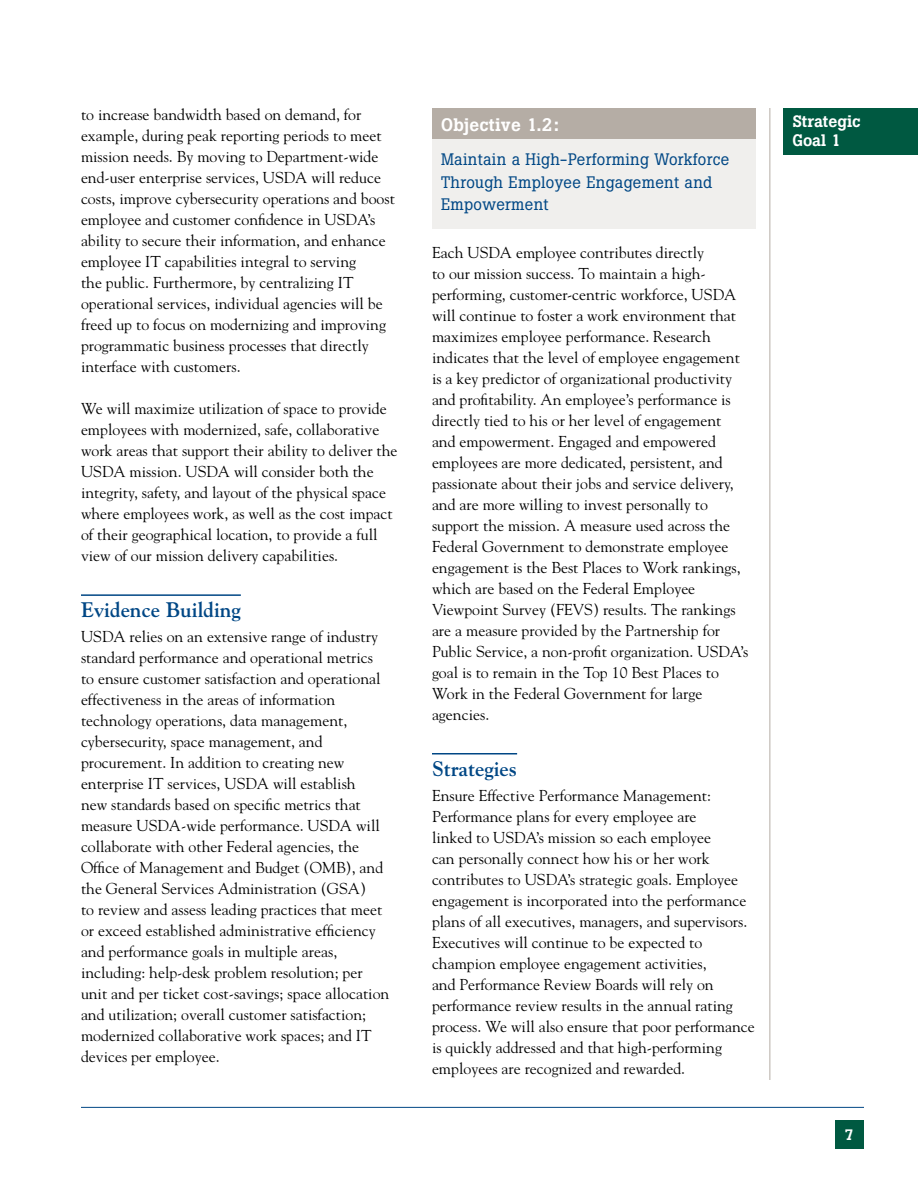
<style>
.page{position:relative;width:918px;height:1188px;background:#fff}
.page>*{position:absolute;margin:0;border:0;box-sizing:border-box;transform-origin:0 0}
.t1{font:700 21px "Goudy";color:#004785}
.t2{font:500 18px "Boton";letter-spacing:.02em;color:#fff}
.t3{font:16.5px/22.5px "Boton";letter-spacing:.02em;color:#004785}
.t4{font:500 16.5px/19.5px "Boton";color:#fff}
.t5{font:15.75px/21px "Goudy";color:#000}
.t6{font:500 15px "Boton";color:#fff}
</style>
<div class="page">
<div style="left:432px;top:108px;width:324px;height:34px;background:#b5ada5"></div>
<div style="left:432px;top:139px;width:324px;height:90px;background:#f0efed"></div>
<div style="left:783px;top:108px;width:135px;height:46px;background:#005941"></div>
<div style="left:835px;top:1120px;width:29px;height:29px;background:#005941"></div>
<hr style="left:770px;top:108px;width:1px;height:972px;background:#b5ada5">
<hr style="left:81px;top:1107px;width:783px;height:1px;background:#004785">
<hr style="left:432px;top:753px;width:85px;height:1px;background:#004785">
<hr style="left:81px;top:594px;width:160px;height:2px;background:#004785">
<p class="t5" style="left:81px;top:104px;width:316px">to increase bandwidth based on demand, for example, during peak reporting periods to meet mission needs. By moving to Department-wide end-user enterprise services, USDA will reduce costs, improve cybersecurity operations and boost employee and customer confdence in USDA’s ability to secure their information, and enhance employee IT capabilities integral to serving<br>the public. Furthermore, by centralizing IT operational services, individual agencies will be freed up to focus on modernizing and improving programmatic business processes that directly interface with customers.</p>
<p class="t5" style="left:81px;top:398px;width:318px">We will maximize utilization of space to provide employees with modernized, safe, collaborative work areas that support their ability to deliver the USDA mission. USDA will consider both the integrity, safety, and layout of the physical space where employees work, as well as the cost impact of their geographical location, to provide a full view of our mission delivery capabilities.</p>
<h3 class="t1" style="left:81px;top:597px;width:161px">Evidence Building</h3>
<p class="t5" style="left:81px;top:626px;width:310px">USDA relies on an extensive range of industry standard performance and operational metrics to ensure customer satisfaction and operational effectiveness in the areas of information technology operations, data management, cybersecurity, space management, and procurement. In addition to creating new enterprise IT services, USDA will establish<br>new standards based on specifc metrics that measure USDA-wide performance. USDA will collaborate with other Federal agencies, the Offce of Management and Budget (OMB), and the General Services Administration (GSA)<br>to review and assess leading practices that meet or exceed established administrative effciency and performance goals in multiple areas, including: help-desk problem resolution; per unit and per ticket cost-savings; space allocation and utilization; overall customer satisfaction; modernized collaborative work spaces; and IT devices per employee.</p>
<h2 class="t2" style="left:441px;top:114px;width:120px">Objective 1.2:</h2>
<h2 class="t3" style="left:441px;top:148px;width:290px">Maintain a High-Performing Workforce<br>Through Employee Engagement and<br>Empowerment</h2>
<p class="t5" style="left:432px;top:242px;width:318px">Each USDA employee contributes directly<br>to our mission success. To maintain a high&shy;performing, customer-centric workforce, USDA will continue to foster a work environment that maximizes employee performance. Research indicates that the level of employee engagement is a key predictor of organizational productivity and proftability. An employee’s performance is directly tied to his or her level of engagement and empowerment. Engaged and empowered employees are more dedicated, persistent, and passionate about their jobs and service delivery, and are more willing to invest personally to support the mission. A measure used across the Federal Government to demonstrate employee engagement is the Best Places to Work rankings, which are based on the Federal Employee Viewpoint Survey (FEVS) results. The rankings are a measure provided by the Partnership for Public Service, a non-proft organization. USDA’s goal is to remain in the Top 10 Best Places to Work in the Federal Government for large agencies.</p>
<h3 class="t1" style="left:432px;top:756px;width:87px">Strategies</h3>
<p class="t5" style="left:432px;top:785px;width:324px">Ensure Effective Performance Management:<br>Performance plans for every employee are<br>linked to USDA’s mission so each employee<br>can personally connect how his or her work contributes to USDA’s strategic goals. Employee engagement is incorporated into the performance plans of all executives, managers, and supervisors.<br>Executives will continue to be expected to champion employee engagement activities,<br>and Performance Review Boards will rely on performance review results in the annual rating process. We will also ensure that poor performance is quickly addressed and that high-performing employees are recognized and rewarded.</p>
<p class="t4" style="left:792px;top:112px;width:70px">Strategic<br>Goal 1</p>
<p class="t6" style="left:845px;top:1126px;width:11px">7</p>
</div>
